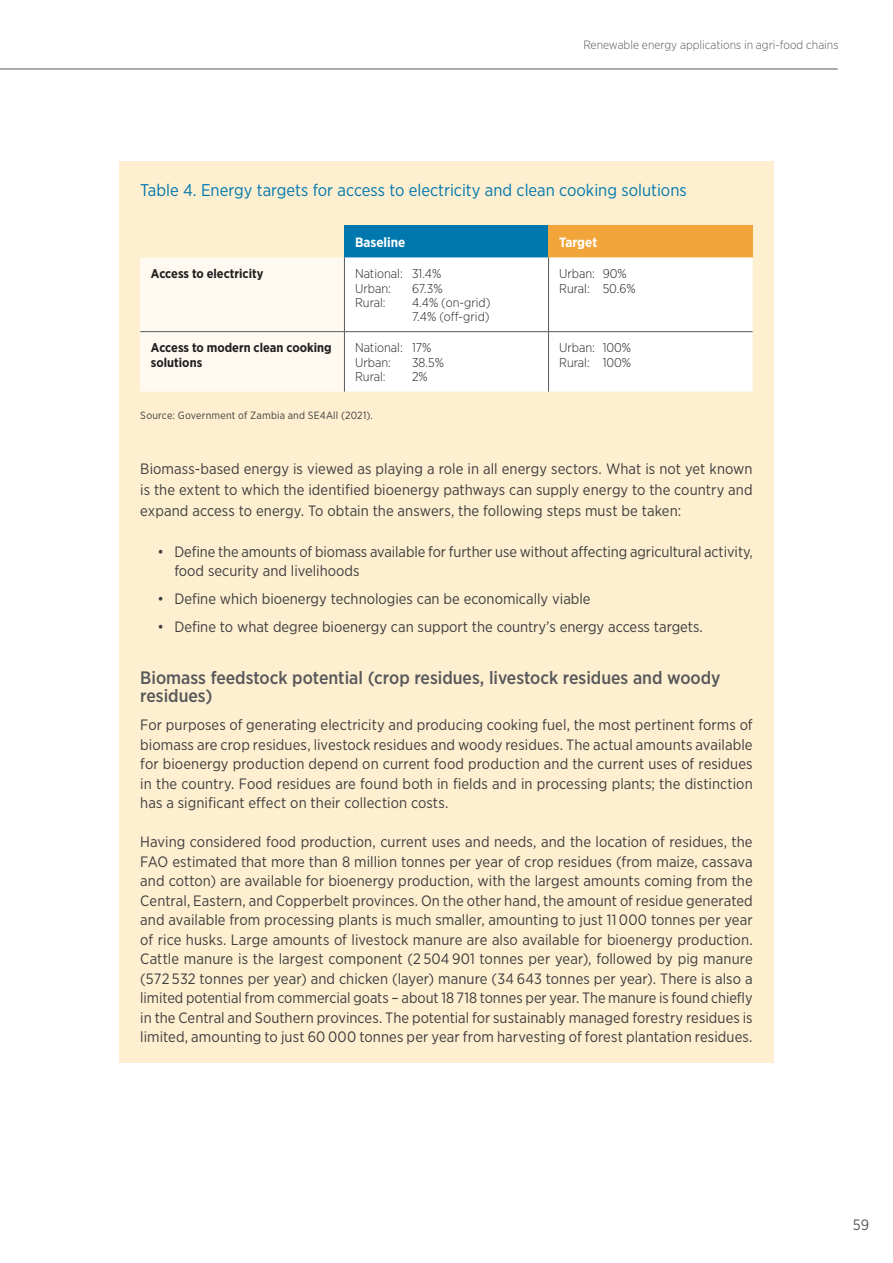
<style>
.page{position:relative;width:893px;height:1263px;background:#fff}
.page>*{position:absolute;margin:0;border:0;box-sizing:border-box;transform-origin:0 0}
.H4_mellemrubrik{font:500 18px/18px "Gotham Narrow";color:#57585a}
.figurtop{font:16.95px "Gotham Narrow";color:#0078ae}
.box_brød{font:15px/19.5px "Gotham Narrow";color:#3e3e3f;text-align:justify}
.Brødtekst{font:15px/21px "Gotham Narrow";letter-spacing:.005em;color:#3e3e3f;text-align:justify}
.t1{font:15px "Gotham Narrow";color:#57585a}
.Tabel_over{font:700 13.5px "Gotham Narrow";color:#fff}
.Tabel{font:300 12.75px/14.2px "Gotham Narrow";color:#231f20}
.Tabel-2{font:700 12.75px/14.2px "Gotham Narrow";color:#231f20}
.t2{font:300 12px "Gotham Narrow";color:#57585a}
.figur_note{font:10.5px "Gotham Narrow";letter-spacing:.02em;color:#3e3e3f}
</style>
<div class="page">
<div style="left:119px;top:162px;width:655px;height:901px;background:#feefd0"></div>
<div style="left:344px;top:225px;width:205px;height:32px;background:#0078ae"></div>
<div style="left:549px;top:225px;width:204px;height:32px;background:#f1a53b"></div>
<div style="left:140px;top:257px;width:204px;height:135px;background:#fefaf2"></div>
<div style="left:345px;top:257px;width:408px;height:135px;background:#fff"></div>
<hr style="left:344px;top:257px;width:1px;height:74px;background:#57585a">
<hr style="left:548px;top:257px;width:1px;height:74px;background:#57585a">
<hr style="left:140px;top:331px;width:204px;height:1px;background:#57585a">
<hr style="left:344px;top:331px;width:205px;height:1px;background:#57585a">
<hr style="left:344px;top:332px;width:1px;height:60px;background:#57585a">
<hr style="left:549px;top:331px;width:204px;height:1px;background:#57585a">
<hr style="left:548px;top:332px;width:1px;height:60px;background:#57585a">
<hr style="left:0;top:69px;width:838px;height:1px;background:#57585a">
<p class="t2" style="left:583px;top:37px;width:257px">Renewable energy applications in agri-food chains</p>
<p class="figurtop" style="left:140px;top:180px;width:548px">Table 4. Energy targets for access to electricity and clean cooking solutions</p>
<p class="Tabel_over" style="left:355px;top:233px;width:52px">Baseline</p>
<p class="Tabel_over" style="left:559px;top:233px;width:40px">Target</p>
<p class="Tabel-2" style="left:151px;top:267px;width:114px">Access to electricity</p>
<p class="Tabel" style="left:355px;top:266px;width:88px">National: 31.4%<br>Urban:</p>
<p class="Tabel" style="left:412px;top:281px;width:32px">67.3%</p>
<p class="Tabel" style="left:355px;top:295px;width:32px">Rural:</p>
<p class="Tabel" style="left:412px;top:295px;width:80px">4.4% (on-grid)<br>7.4% (off-grid)</p>
<p class="Tabel-2" style="left:151px;top:341px;width:182px">Access to modern clean cooking solutions</p>
<p class="Tabel" style="left:355px;top:341px;width:78px">National: 17%<br>Urban:</p>
<p class="Tabel" style="left:412px;top:355px;width:33px">38.5%</p>
<p class="Tabel" style="left:355px;top:369px;width:32px">Rural:</p>
<p class="Tabel" style="left:412px;top:369px;width:17px">2%</p>
<p class="figur_note" style="left:140px;top:408px;width:234px">Source: Government of Zambia and SE4All (2021).</p>
<p class="Tabel" style="left:559px;top:266px;width:78px">Urban: 90%<br>Rural: 50.6%</p>
<p class="Tabel" style="left:559px;top:341px;width:73px">Urban: 100%<br>Rural: 100%</p>
<p class="Brødtekst" style="left:140px;top:458px;width:614px">Biomass-based energy is viewed as playing a role in all energy sectors. What is not yet known is the extent to which the identified bioenergy pathways can supply energy to the country and expand access to energy. To obtain the answers, the following steps must be taken:</p>
<p class="box_brød" style="left:174px;top:541px;width:580px;text-indent:-17px">• Define the amounts of biomass available for further use without affecting agricultural activity, food security and livelihoods</p>
<p class="box_brød" style="left:157px;top:589px;width:435px">• Define which bioenergy technologies can be economically viable</p>
<p class="box_brød" style="left:157px;top:617px;width:547px">• Define to what degree bioenergy can support the country’s energy access targets.</p>
<p class="H4_mellemrubrik" style="left:140px;top:668px;width:582px">Biomass feedstock potential (crop residues, livestock residues and woody residues)</p>
<p class="box_brød" style="left:140px;top:715px;width:614px">For purposes of generating electricity and producing cooking fuel, the most pertinent forms of biomass are crop residues, livestock residues and woody residues. The actual amounts available for bioenergy production depend on current food production and the current uses of residues in the country. Food residues are found both in fields and in processing plants; the distinction has a significant effect on their collection costs.</p>
<p class="box_brød" style="left:140px;top:832px;width:614px">Having considered food production, current uses and needs, and the location of residues, the FAO estimated that more than 8 million tonnes per year of crop residues (from maize, cassava and cotton) are available for bioenergy production, with the largest amounts coming from the Central, Eastern, and Copperbelt provinces. On the other hand, the amount of residue generated and available from processing plants is much smaller, amounting to just 11 000 tonnes per year of rice husks. Large amounts of livestock manure are also available for bioenergy production.<br>Cattle manure is the largest component (2 504 901 tonnes per year), followed by pig manure (572 532 tonnes per year) and chicken (layer) manure (34 643 tonnes per year). There is also a limited potential from commercial goats – about 18 718 tonnes per year. The manure is found chiefly in the Central and Southern provinces. The potential for sustainably managed forestry residues is limited, amounting to just 60 000 tonnes per year from harvesting of forest plantation residues.</p>
<p class="t1" style="left:853px;top:1215px;width:18px">59</p>
</div>
